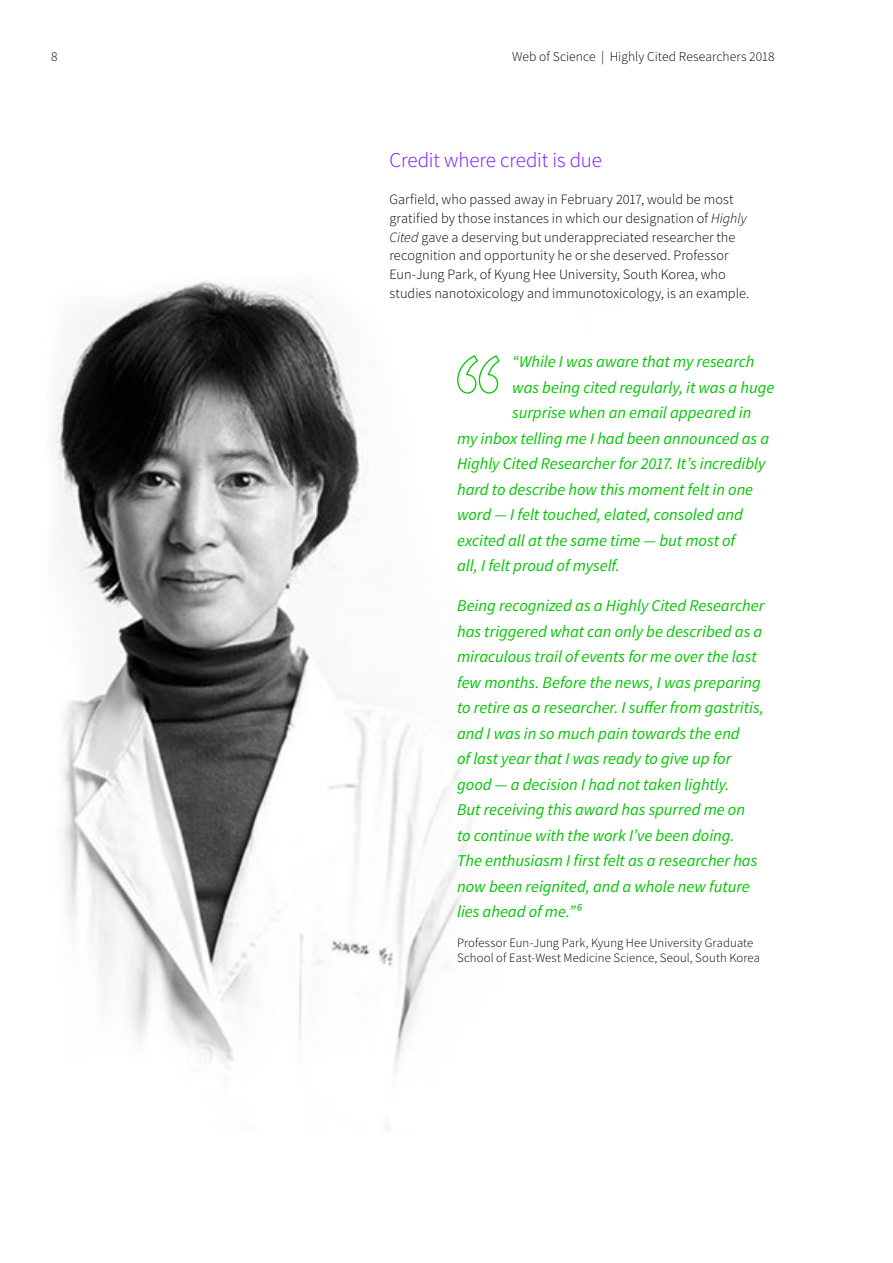
<style>
.page{position:relative;width:893px;height:1263px;background:#fff}
.page>*{position:absolute;margin:0;border:0;box-sizing:border-box;transform-origin:0 0}
.t1{font:300 21px "Source Sans Pro";letter-spacing:-.01em;color:#7910ff}
.t2{font:italic 16.5px/25.5px "Source Sans Pro";letter-spacing:-.005em;color:#00c700}
.t3{font:300 14.25px/18.8px "Source Sans Pro";letter-spacing:.005em;color:#000}
.t4{font:300 13.5px "Source Sans Pro";letter-spacing:.005em;color:#000}
.t5{font:300 12.75px/15px "Source Sans Pro";letter-spacing:.01em;color:#000}
.s1{font-style:italic}
</style>
<div class="page">
<img style="left:54px;top:281px;width:420px;height:849px">
<svg style="left:456px;top:354px;width:44px;height:40px"></svg>
<p class="t4" style="left:51px;top:48px;width:8px">8</p>
<p class="t4" style="left:512px;top:48px;width:264px">Web of Science | Highly Cited Researchers 2018</p>
<p class="t1" style="left:389px;top:147px;width:214px">Credit where credit is due</p>
<p class="t3" style="left:389px;top:190px;width:361px">Garfield, who passed away in February 2017, would be most gratified by those instances in which our designation of <span class="s1">Highly Cited</span> gave a deserving but underappreciated researcher the recognition and opportunity he or she deserved. Professor Eun-Jung Park, of Kyung Hee University, South Korea, who studies nanotoxicology and immunotoxicology, is an example.</p>
<p class="t2" style="left:512px;top:349px;width:244px">“While I was aware that my research</p>
<p class="t2" style="left:512px;top:375px;width:264px">was being cited regularly, it was a huge</p>
<p class="t2" style="left:512px;top:400px;width:241px">surprise when an email appeared in</p>
<p class="t2" style="left:457px;top:425px;width:314px">my inbox telling me I had been announced as a</p>
<p class="t2" style="left:457px;top:451px;width:310px">Highly Cited Researcher for 2017. It’s incredibly</p>
<p class="t2" style="left:457px;top:476px;width:298px">hard to describe how this moment felt in one</p>
<p class="t2" style="left:457px;top:502px;width:287px">word — I felt touched, elated, consoled and</p>
<p class="t2" style="left:457px;top:527px;width:280px">excited all at the same time — but most of</p>
<p class="t2" style="left:457px;top:553px;width:164px">all, I felt proud of myself.</p>
<p class="t2" style="left:457px;top:593px;width:309px">Being recognized as a Highly Cited Researcher has triggered what can only be described as a miraculous trail of events for me over the last few months. Before the news, I was preparing to retire as a researcher. I suffer from gastritis, and I was in so much pain towards the end<br>of last year that I was ready to give up for good — a decision I had not taken lightly.<br>But receiving this award has spurred me on<br>to continue with the work I’ve been doing.<br>The enthusiasm I first felt as a researcher has now been reignited, and a whole new future lies ahead of me.”⁶</p>
<p class="t5" style="left:457px;top:935px;width:304px">Professor Eun-Jung Park, Kyung Hee University Graduate<br>School of East-West Medicine Science, Seoul, South Korea</p>
</div>
